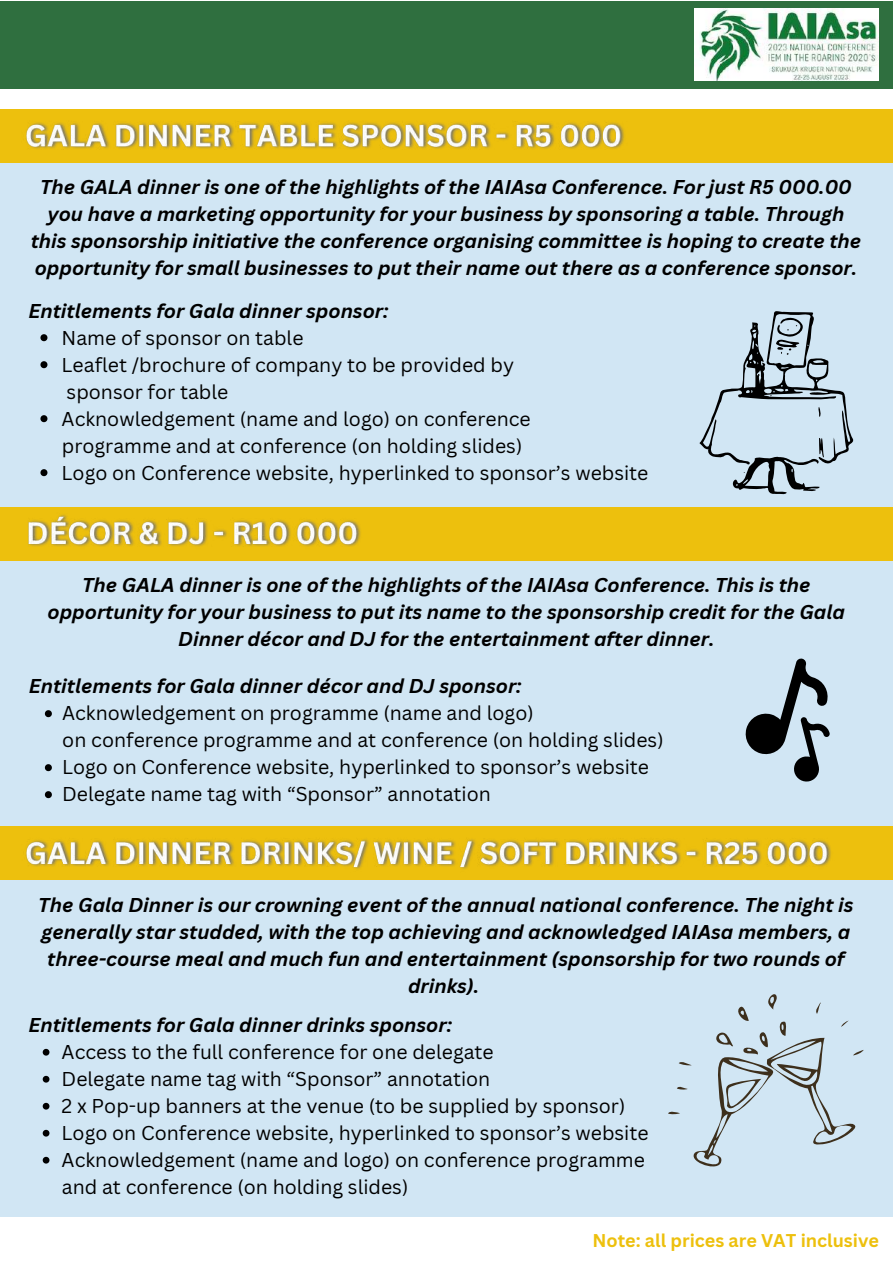
<style>
.page{position:relative;width:893px;height:1264px;background:#fff}
.page>*{position:absolute;margin:0;border:0;box-sizing:border-box;transform-origin:0 0}
.t1{font:italic 700 19.5px/27px "Canva Sans";color:#000;text-align:center}
.t2{font:19.5px/27px "Canva Sans";color:#000}
.t3{font:700 18px "Canva Sans";color:#edc00d}
</style>
<div class="page">
<div style="left:0;top:1px;width:892px;height:88px;background:#2f6f3f"></div>
<img style="left:694px;top:9px;width:184px;height:72px">
<div style="left:0;top:162px;width:892px;height:376px;background:#d1e6f4"></div>
<div style="left:0;top:109px;width:892px;height:53px;background:#edc00d"></div>
<svg style="left:40px;top:334px;width:7px;height:7px"></svg>
<svg style="left:40px;top:361px;width:7px;height:7px"></svg>
<svg style="left:40px;top:415px;width:7px;height:7px"></svg>
<svg style="left:40px;top:469px;width:7px;height:7px"></svg>
<div style="left:0;top:560px;width:892px;height:290px;background:#d1e6f4"></div>
<div style="left:0;top:507px;width:892px;height:54px;background:#edc00d"></div>
<div style="left:0;top:879px;width:892px;height:337px;background:#d1e6f4"></div>
<div style="left:0;top:826px;width:892px;height:53px;background:#edc00d"></div>
<svg style="left:699px;top:311px;width:155px;height:184px"></svg>
<svg style="left:745px;top:658px;width:84px;height:124px"></svg>
<svg style="left:668px;top:994px;width:195px;height:173px"></svg>
<img style="left:26px;top:122px;width:598px;height:28px">
<svg style="left:45px;top:710px;width:7px;height:7px"></svg>
<svg style="left:45px;top:764px;width:7px;height:7px"></svg>
<svg style="left:45px;top:791px;width:7px;height:7px"></svg>
<img style="left:28px;top:515px;width:333px;height:32px">
<svg style="left:43px;top:1048px;width:6px;height:7px"></svg>
<svg style="left:43px;top:1075px;width:6px;height:7px"></svg>
<svg style="left:43px;top:1102px;width:6px;height:7px"></svg>
<svg style="left:43px;top:1129px;width:6px;height:7px"></svg>
<svg style="left:43px;top:1156px;width:6px;height:7px"></svg>
<img style="left:26px;top:839px;width:805px;height:30px">
<p class="t1" style="left:31px;top:173px;width:831px">The GALA dinner is one of the highlights of the IAIAsa Conference. For just R5 000.00 you have a marketing opportunity for your business by sponsoring a table. Through this sponsorship initiative the conference organising committee is hoping to create the opportunity for small businesses to put their name out there as a conference sponsor.</p>
<p class="t1" style="left:28px;top:297px;width:361px">Entitlements for Gala dinner sponsor:</p>
<p class="t2" style="left:62px;top:324px;width:454px">Name of sponsor on table<br>Leaflet /brochure of company to be provided by</p>
<p class="t2" style="left:62px;top:405px;width:470px">Acknowledgement (name and logo) on conference</p>
<p class="t2" style="left:62px;top:459px;width:588px">Logo on Conference website, hyperlinked to sponsor’s website</p>
<p class="t2" style="left:67px;top:378px;width:163px">sponsor for table</p>
<p class="t2" style="left:62px;top:432px;width:462px">programme and at conference (on holding slides)</p>
<p class="t1" style="left:48px;top:570px;width:799px">The GALA dinner is one of the highlights of the IAIAsa Conference. This is the opportunity for your business to put its name to the sponsorship credit for the Gala<br>Dinner décor and DJ for the entertainment after dinner.</p>
<p class="t1" style="left:29px;top:672px;width:494px">Entitlements for Gala dinner décor and DJ sponsor:</p>
<p class="t2" style="left:62px;top:726px;width:602px">on conference programme and at conference (on holding slides)</p>
<p class="t2" style="left:62px;top:699px;width:473px">Acknowledgement on programme (name and logo)</p>
<p class="t2" style="left:62px;top:753px;width:588px">Logo on Conference website, hyperlinked to sponsor’s website<br>Delegate name tag with “Sponsor” annotation</p>
<p class="t1" style="left:38px;top:890px;width:816px">The Gala Dinner is our crowning event of the annual national conference. The night is generally star studded, with the top achieving and acknowledged IAIAsa members, a three-course meal and much fun and entertainment (sponsorship for two rounds of drinks).</p>
<p class="t1" style="left:28px;top:1010px;width:425px">Entitlements for Gala dinner drinks sponsor:</p>
<p class="t2" style="left:62px;top:1037px;width:588px">Access to the full conference for one delegate<br>Delegate name tag with “Sponsor” annotation<br>2 x Pop-up banners at the venue (to be supplied by sponsor)<br>Logo on Conference website, hyperlinked to sponsor’s website Acknowledgement (name and logo) on conference programme</p>
<p class="t2" style="left:62px;top:1172px;width:348px">and at conference (on holding slides)</p>
<p class="t3" style="left:592px;top:1227px;width:288px">Note: all prices are VAT inclusive</p>
</div>
